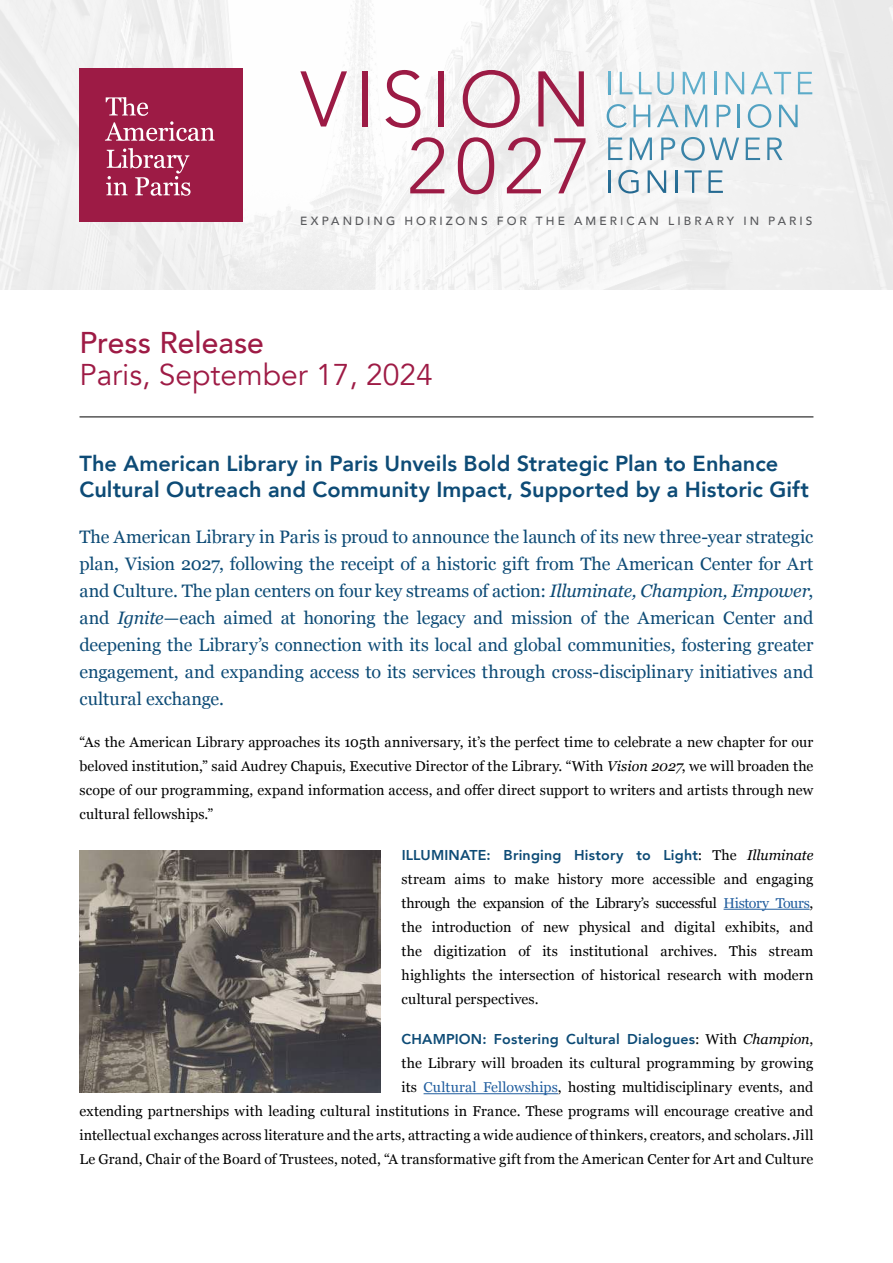
<style>
.page{position:relative;width:893px;height:1263px;background:#fff}
.page>*{position:absolute;margin:0;border:0;box-sizing:border-box;transform-origin:0 0}
.t1{font:300 77.85px/66.9px "Avenir";letter-spacing:.095em;color:#9c1b45;text-align:right}
.t2{font:30px "Avenir";color:#9e1b45}
.t3{font:500 30px "Avenir";color:#9e1b45}
.t4{font:800 21.75px/26.1px "Avenir";letter-spacing:.005em;color:#0d4b76}
.t5{font:18px/27px "Georgia";color:#0d4b76;text-align:justify}
.t6{font:14.25px/24px "Georgia";letter-spacing:.01em;color:#000;text-align:justify}
.t7{font:800 14.25px "Avenir";letter-spacing:.015em;color:#0d4b76}
.t8{font:500 11.85px "Avenir";letter-spacing:.26em;color:#57585b}
.s1{font-style:italic}
.s2{font-family:"Georgia";font-weight:400;color:#000}
.s3{font-family:"Georgia";font-weight:400;font-style:italic;color:#000}
.s4{color:#205d9e}
</style>
<div class="page">
<img style="left:0;top:0;width:893px;height:290px">
<hr style="left:80px;top:417px;width:733px;height:1px;background:#000">
<hr style="left:724px;top:909px;width:86px;height:1px;background:#205d9e">
<hr style="left:424px;top:1093px;width:134px;height:1px;background:#205d9e">
<img style="left:80px;top:850px;width:300px;height:242px">
<div style="left:80px;top:68px;width:163px;height:154px;background:#9d1b45"></div>
<svg style="left:105px;top:97px;width:110px;height:45px"></svg>
<svg style="left:106px;top:148px;width:85px;height:48px"></svg>
<img style="left:608px;top:72px;width:2px;height:22px">
<img style="left:620px;top:72px;width:12px;height:22px">
<img style="left:639px;top:72px;width:13px;height:22px">
<img style="left:657px;top:72px;width:17px;height:23px">
<img style="left:683px;top:72px;width:22px;height:22px">
<img style="left:714px;top:72px;width:2px;height:22px">
<img style="left:726px;top:72px;width:18px;height:22px">
<img style="left:751px;top:72px;width:21px;height:22px">
<img style="left:774px;top:72px;width:17px;height:22px">
<img style="left:798px;top:72px;width:14px;height:22px">
<img style="left:607px;top:104px;width:20px;height:24px">
<img style="left:633px;top:105px;width:17px;height:22px">
<img style="left:657px;top:105px;width:22px;height:22px">
<img style="left:685px;top:105px;width:22px;height:22px">
<img style="left:717px;top:105px;width:13px;height:22px">
<img style="left:738px;top:105px;width:2px;height:22px">
<img style="left:748px;top:104px;width:23px;height:24px">
<img style="left:779px;top:105px;width:19px;height:22px">
<img style="left:608px;top:138px;width:14px;height:22px">
<img style="left:630px;top:138px;width:22px;height:22px">
<img style="left:661px;top:138px;width:14px;height:22px">
<img style="left:681px;top:137px;width:24px;height:24px">
<img style="left:709px;top:138px;width:30px;height:22px">
<img style="left:746px;top:138px;width:14px;height:22px">
<img style="left:767px;top:138px;width:15px;height:22px">
<img style="left:608px;top:170px;width:2px;height:23px">
<img style="left:618px;top:170px;width:21px;height:23px">
<img style="left:648px;top:170px;width:18px;height:23px">
<img style="left:675px;top:170px;width:3px;height:23px">
<img style="left:684px;top:170px;width:18px;height:23px">
<img style="left:708px;top:170px;width:15px;height:23px">
<h1 class="t1" style="left:301px;top:66px;width:292px">VISION<br>2027</h1>
<p class="t8" style="left:300px;top:214px;width:514px">EXPANDING HORIZONS FOR THE AMERICAN LIBRARY IN PARIS</p>
<h2 class="t3" style="left:80px;top:325px;width:186px">Press Release</h2>
<h2 class="t2" style="left:80px;top:362px;width:355px">Paris, September 17, 2024</h2>
<h3 class="t4" style="left:80px;top:452px;width:731px">The American Library in Paris Unveils Bold Strategic Plan to Enhance<br>Cultural Outreach and Community Impact, Supported by a Historic Gift</h3>
<p class="t5" style="left:80px;top:524px;width:735px">The American Library in Paris is proud to announce the launch of its new three-year strategic plan, Vision 2027, following the receipt of a historic gift from The American Center for Art and Culture. The plan centers on four key streams of action: <span class="s1">Illuminate, Champion, Empower</span>, and <span class="s1">Ignite</span>—each aimed at honoring the legacy and mission of the American Center and deepening the Library’s connection with its local and global communities, fostering greater engagement, and expanding access to its services through cross-disciplinary initiatives and cultural exchange.</p>
<p class="t6" style="left:80px;top:732px;width:735px">“As the American Library approaches its 105th anniversary, it’s the perfect time to celebrate a new chapter for our beloved institution,” said Audrey Chapuis, Executive Director of the Library. “With <span class="s1">Vision 2027</span>, we will broaden the scope of our programming, expand information access, and offer direct support to writers and artists through new cultural fellowships.”</p>
<p class="t7" style="left:402px;top:849px;width:413px">ILLUMINATE: Bringing History to Light<span class="s2">: The</span> <span class="s3">Illuminate</span></p>
<p class="t6" style="left:402px;top:868px;width:413px">stream aims to make history more accessible and engaging through the expansion of the Library’s successful <span class="s4">History Tours</span>, the introduction of new physical and digital exhibits, and the digitization of its institutional archives. This stream highlights the intersection of historical research with modern cultural perspectives.</p>
<p class="t7" style="left:402px;top:1033px;width:413px">CHAMPION: Fostering Cultural Dialogues<span class="s2">: With</span> <span class="s3">Champion</span><span class="s2">,</span></p>
<p class="t6" style="left:79px;top:1052px;width:735px;text-align:right">the Library will broaden its cultural programming by growing<br>its <span class="s4">Cultural Fellowships</span>, hosting multidisciplinary events, and<br>extending partnerships with leading cultural institutions in France. These programs will encourage creative and intellectual exchanges across literature and the arts, attracting a wide audience of thinkers, creators, and scholars. Jill Le Grand, Chair of the Board of Trustees, noted, “A transformative gift from the American Center for Art and Culture</p>
</div>
